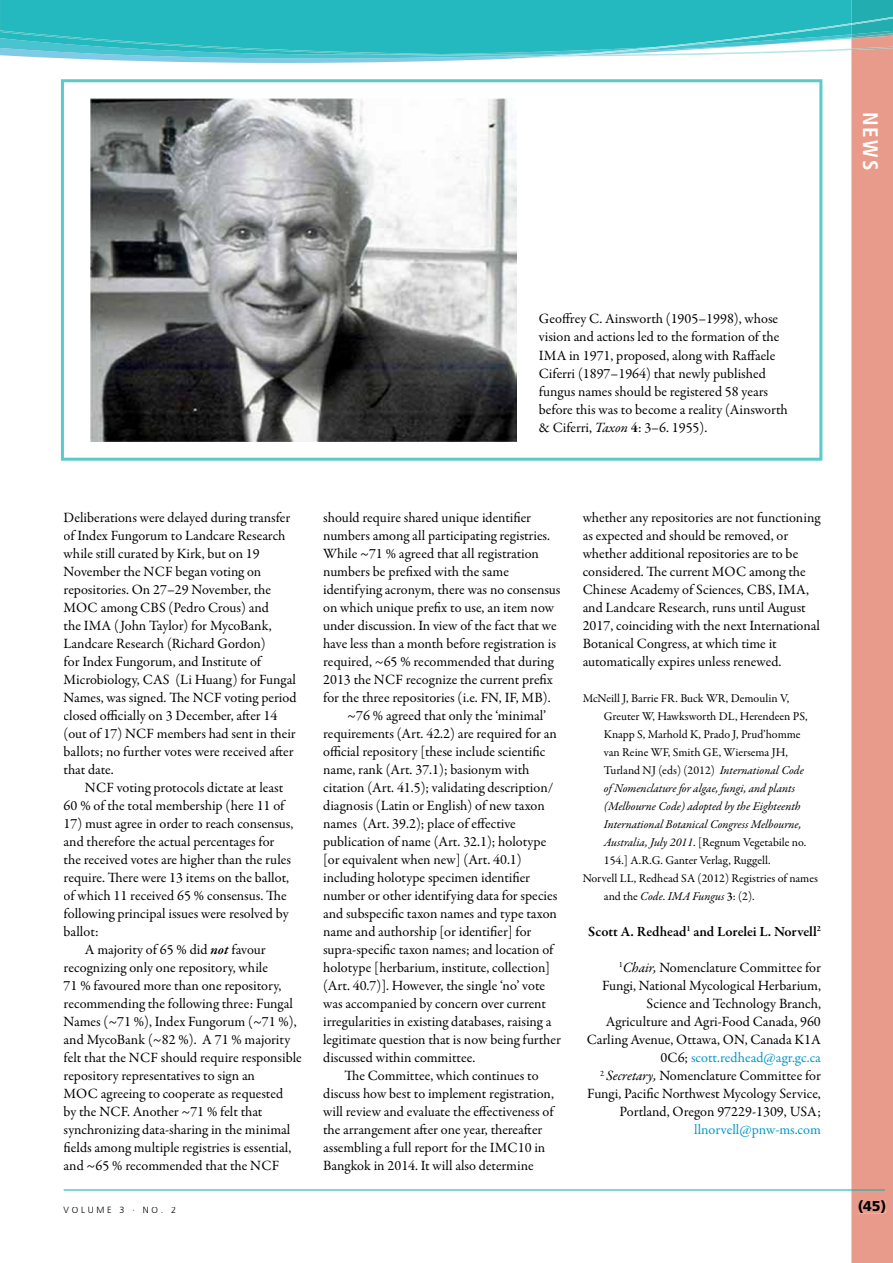
<style>
.page{position:relative;width:893px;height:1263px;background:#fff}
.page>*{position:absolute;margin:0;border:0;box-sizing:border-box;transform-origin:0 0}
.t1{font:700 condensed 21px "Frutiger LT Std";color:#fff}
.t2{font:14.25px/18px "Garamond Premr Pro";color:#000}
.t3{font:600 14.25px "Garamond Premr Pro";color:#000}
.t4{font:14.25px "Garamond Premr Pro";color:#0096c9}
.t5{font:900 14.25px "Frutiger LT Std";color:#000}
.t6{font:12px "Garamond Premr Pro";color:#000}
.t7{font:italic 12px "Garamond Premr Pro";color:#000}
.t8{font:300 9px "Frutiger LT Std";letter-spacing:.3em;color:#000}
.s1{font-style:italic}
.s2{font-weight:600}
.s3{font-weight:600;font-style:italic}
.s4{font-style:normal}
.s5{font-weight:600;font-style:normal}
.s6{color:#0096c9}
</style>
<div class="page">
<svg style="left:851px;top:69px;width:42px;height:1194px;background:#e9a191"></svg>
<svg style="left:0;top:0;width:893px;height:69px"></svg>
<hr style="left:64px;top:1189px;width:821px;height:1px;background:#00afad">
<div style="left:859px;top:1200px;width:26px;height:13px;background:#e89b8a"></div>
<svg style="left:61px;top:79px;width:761px;height:382px"></svg>
<img style="left:90px;top:99px;width:427px;height:342px">
<h1 class="t1" style="left:879px;top:112px;width:60px;rotate:90deg">NEWS</h1>
<p class="t2" style="left:539px;top:311px;width:250px">Geoffrey C. Ainsworth (1905–1998), whose vision and actions led to the formation of the IMA in 1971, proposed, along with Raffaele Ciferri (1897–1964) that newly published fungus names should be registered 58 years before this was to become a reality (Ainsworth &amp; Ciferri, <span class="s1">Taxon</span> <span class="s2">4</span>: 3–6. 1955).</p>
<p class="t2" style="left:64px;top:509px;width:234px">Deliberations were delayed during transfer of Index Fungorum to Landcare Research while still curated by Kirk, but on 19<br>November the NCF began voting on repositories. On 27–29 November, the MOC among CBS (Pedro Crous) and<br>the IMA (John Taylor) for MycoBank, Landcare Research (Richard Gordon)<br>for Index Fungorum, and Institute of Microbiology, CAS (Li Huang) for Fungal Names, was signed. The NCF voting period closed officially on 3 December, after 14 (out of 17) NCF members had sent in their ballots; no further votes were received after that date.</p>
<p class="t2" style="left:64px;top:780px;width:222px;text-align:right">NCF voting protocols dictate at least<br>60 % of the total membership (here 11 of</p>
<p class="t2" style="left:64px;top:816px;width:231px">17) must agree in order to reach consensus,</p>
<p class="t2" style="left:64px;top:834px;width:212px">and therefore the actual percentages for</p>
<p class="t2" style="left:64px;top:852px;width:229px">the received votes are higher than the rules</p>
<p class="t2" style="left:64px;top:870px;width:227px">require. There were 13 items on the ballot,</p>
<p class="t2" style="left:64px;top:888px;width:225px">of which 11 received 65 % consensus. The</p>
<p class="t2" style="left:64px;top:906px;width:227px">following principal issues were resolved by</p>
<p class="t2" style="left:64px;top:924px;width:37px">ballot:</p>
<p class="t2" style="left:85px;top:942px;width:182px">A majority of 65 % did <span class="s3">not</span> favour</p>
<p class="t2" style="left:64px;top:960px;width:206px">recognizing only one repository, while</p>
<p class="t2" style="left:64px;top:978px;width:219px">71 % favoured more than one repository,</p>
<p class="t2" style="left:64px;top:996px;width:231px">recommending the following three: Fungal</p>
<p class="t2" style="left:64px;top:1014px;width:235px">Names (~71 %), Index Fungorum (~71 %),</p>
<p class="t2" style="left:64px;top:1032px;width:228px">and MycoBank (~82 %). A 71 % majority</p>
<p class="t2" style="left:64px;top:1050px;width:240px">felt that the NCF should require responsible</p>
<p class="t2" style="left:64px;top:1068px;width:193px">repository representatives to sign an</p>
<p class="t2" style="left:64px;top:1086px;width:221px">MOC agreeing to cooperate as requested</p>
<p class="t2" style="left:64px;top:1104px;width:200px">by the NCF. Another ~71 % felt that</p>
<p class="t2" style="left:64px;top:1122px;width:228px">synchronizing data-sharing in the minimal</p>
<p class="t2" style="left:64px;top:1140px;width:229px">fields among multiple registries is essential,</p>
<p class="t2" style="left:64px;top:1158px;width:217px">and ~65 % recommended that the NCF</p>
<p class="t2" style="left:323px;top:509px;width:209px">should require shared unique identifier</p>
<p class="t2" style="left:323px;top:527px;width:228px">numbers among all participating registries.</p>
<p class="t2" style="left:323px;top:545px;width:217px">While ~71 % agreed that all registration</p>
<p class="t2" style="left:323px;top:563px;width:187px">numbers be prefixed with the same</p>
<p class="t2" style="left:323px;top:581px;width:239px">identifying acronym, there was no consensus</p>
<p class="t2" style="left:323px;top:599px;width:232px">on which unique prefix to use, an item now</p>
<p class="t2" style="left:323px;top:617px;width:235px">under discussion. In view of the fact that we</p>
<p class="t2" style="left:323px;top:635px;width:234px">have less than a month before registration is</p>
<p class="t2" style="left:323px;top:653px;width:232px">required, ~65 % recommended that during</p>
<p class="t2" style="left:323px;top:671px;width:231px">2013 the NCF recognize the current prefix</p>
<p class="t2" style="left:323px;top:689px;width:229px">for the three repositories (i.e. FN, IF, MB).</p>
<p class="t2" style="left:347px;top:707px;width:200px">~76 % agreed that only the ‘minimal’</p>
<p class="t2" style="left:323px;top:725px;width:235px">requirements (Art. 42.2) are required for an</p>
<p class="t2" style="left:323px;top:743px;width:224px">official repository [these include scientific</p>
<p class="t2" style="left:323px;top:761px;width:208px">name, rank (Art. 37.1); basionym with</p>
<p class="t2" style="left:323px;top:779px;width:232px">citation (Art. 41.5); validating description/</p>
<p class="t2" style="left:323px;top:797px;width:223px">diagnosis (Latin or English) of new taxon</p>
<p class="t2" style="left:323px;top:815px;width:194px">names (Art. 39.2); place of effective</p>
<p class="t2" style="left:323px;top:833px;width:225px">publication of name (Art. 32.1); holotype</p>
<p class="t2" style="left:323px;top:852px;width:200px">[or equivalent when new] (Art. 40.1)</p>
<p class="t2" style="left:323px;top:870px;width:208px">including holotype specimen identifier</p>
<p class="t2" style="left:323px;top:888px;width:236px">number or other identifying data for species</p>
<p class="t2" style="left:323px;top:906px;width:235px">and subspecific taxon names and type taxon</p>
<p class="t2" style="left:323px;top:924px;width:210px">name and authorship [or identifier] for</p>
<p class="t2" style="left:323px;top:942px;width:232px">supra-specific taxon names; and location of</p>
<p class="t2" style="left:323px;top:960px;width:229px">holotype [herbarium, institute, collection]</p>
<p class="t2" style="left:323px;top:978px;width:223px">(Art. 40.7)]. However, the single ‘no’ vote</p>
<p class="t2" style="left:323px;top:996px;width:224px">was accompanied by concern over current</p>
<p class="t2" style="left:323px;top:1014px;width:230px">irregularities in existing databases, raising a</p>
<p class="t2" style="left:323px;top:1032px;width:239px">legitimate question that is now being further</p>
<p class="t2" style="left:323px;top:1050px;width:154px">discussed within committee.</p>
<p class="t2" style="left:344px;top:1068px;width:196px">The Committee, which continues to</p>
<p class="t2" style="left:323px;top:1086px;width:232px">discuss how best to implement registration,</p>
<p class="t2" style="left:323px;top:1104px;width:232px">will review and evaluate the effectiveness of</p>
<p class="t2" style="left:323px;top:1122px;width:221px">the arrangement after one year, thereafter</p>
<p class="t2" style="left:323px;top:1140px;width:224px">assembling a full report for the IMC10 in</p>
<p class="t2" style="left:323px;top:1158px;width:212px">Bangkok in 2014. It will also determine</p>
<p class="t2" style="left:583px;top:509px;width:239px">whether any repositories are not functioning as expected and should be removed, or whether additional repositories are to be considered. The current MOC among the Chinese Academy of Sciences, CBS, IMA, and Landcare Research, runs until August 2017, coinciding with the next International Botanical Congress, at which time it automatically expires unless renewed.</p>
<p class="t6" style="left:583px;top:693px;width:208px">McNeill J, Barrie FR. Buck WR, Demoulin V,</p>
<p class="t6" style="left:604px;top:711px;width:205px">Greuter W, Hawksworth DL, Herendeen PS,</p>
<p class="t6" style="left:604px;top:729px;width:198px">Knapp S, Marhold K, Prado J, Prud’homme</p>
<p class="t6" style="left:604px;top:747px;width:186px">van Reine WF, Smith GE, Wiersema JH,</p>
<p class="t6" style="left:604px;top:765px;width:201px">Turland NJ (eds) (2012) <span class="s1">International Code</span></p>
<p class="t7" style="left:604px;top:783px;width:193px">of Nomenclature for algae, fungi, and plants</p>
<p class="t7" style="left:604px;top:801px;width:198px">(Melbourne Code) adopted by the Eighteenth</p>
<p class="t7" style="left:604px;top:819px;width:199px">International Botanical Congress Melbourne,</p>
<p class="t6" style="left:604px;top:837px;width:204px"><span class="s1">Australia, July 2011</span>. [Regnum Vegetabile no.</p>
<p class="t6" style="left:604px;top:855px;width:168px">154.] A.R.G. Ganter Verlag, Ruggell.</p>
<p class="t6" style="left:583px;top:873px;width:237px">Norvell LL, Redhead SA (2012) Registries of names</p>
<p class="t7" style="left:604px;top:891px;width:152px"><span class="s4">and the</span> Code<span class="s4">.</span> IMA Fungus <span class="s5">3</span><span class="s4">: (2).</span></p>
<p class="t3" style="left:588px;top:926px;width:234px">Scott A. Redhead<sup>1</sup> and Lorelei L. Norvell<sup>2</sup></p>
<p class="t2" style="left:587px;top:960px;width:236px;text-align:right"><sup>1</sup><span class="s1">Chair,</span> Nomenclature Committee for Fungi, National Mycological Herbarium, Science and Technology Branch, Agriculture and Agri-Food Canada, 960<br>Carling Avenue, Ottawa, ON, Canada K1A 0C6; <span class="s6">scott.redhead@agr.gc.ca<br></span><sup>2</sup> <span class="s1">Secretary,</span> Nomenclature Committee for Fungi, Pacific Northwest Mycology Service, Portland, Oregon 97229-1309, USA;</p>
<p class="t4" style="left:694px;top:1124px;width:128px">llnorvell@pnw-ms.com</p>
<p class="t8" style="left:64px;top:1205px;width:114px">VOLUME 3 · NO. 2</p>
<p class="t5" style="left:858px;top:1198px;width:30px">(45)</p>
</div>
